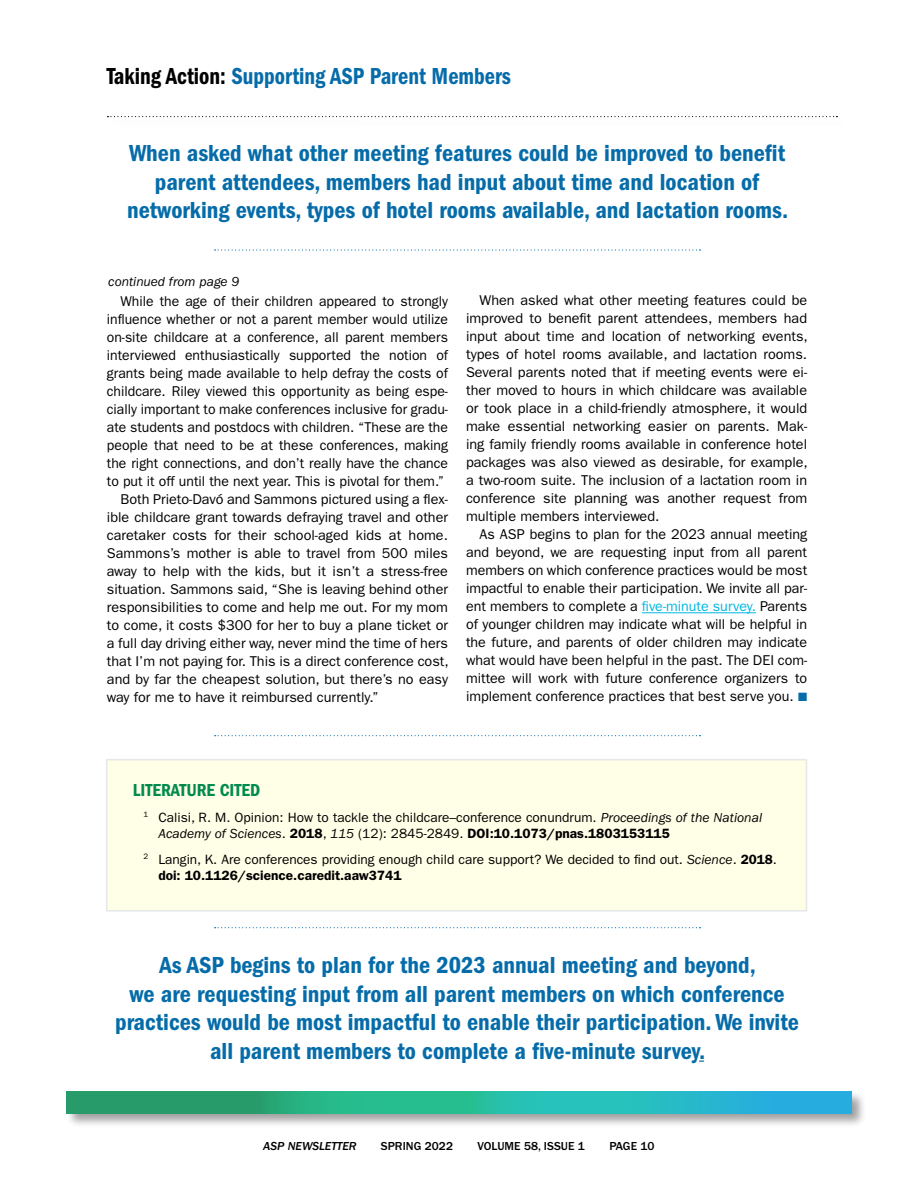
<style>
.page{position:relative;width:918px;height:1188px;background:#fff}
.page>*{position:absolute;margin:0;border:0;box-sizing:border-box;transform-origin:0 0}
.t1{font:24px/28.5px "ITC Franklin Gothic Std Dm Cd";color:#066ca9;text-align:center}
.t2{font:24px "ITC Franklin Gothic Std Dm Cd";color:#066ca9;scale:.93 1}
.t3{font:18px "ITC Franklin Gothic Std Dm Cd";color:#008a4e}
.t4{font:14.25px/18px "ITC Franklin Gothic Std";color:#000;text-align:justify}
.t5{font:13.5px/16.5px "ITC Franklin Gothic Std";color:#000}
.t6{font:italic 13.5px "ITC Franklin Gothic Std";color:#000}
.t7{font:500 12px "ITC Franklin Gothic Std";color:#000}
.t8{font:12px "ITC Franklin Gothic Std Med It";color:#000}
.s1{color:#000}
.s2{color:#00b8e2}
.s3{color:#066ca9}
.s4{font-style:italic}
.s5{font-weight:600}
</style>
<div class="page">
<div style="left:66px;top:1091px;width:800px;height:37px;background:#000;opacity:.45"></div>
<svg style="left:67px;top:1092px;width:784px;height:21px;background:#27b19e"></svg>
<div style="left:106px;top:759px;width:701px;height:153px;background:#fffee6;border:2px solid #e6e7e8"></div>
<svg style="left:107px;top:116px;width:730px;height:1px"></svg>
<hr style="left:642px;top:612px;width:114px;height:1px;background:#00b8e2">
<svg style="left:215px;top:927px;width:486px;height:1px"></svg>
<svg style="left:215px;top:249px;width:486px;height:2px"></svg>
<svg style="left:215px;top:735px;width:486px;height:1px"></svg>
<h1 class="t2" style="left:107px;top:62px;width:436px"><span class="s1">Taking Action:</span> Supporting ASP Parent Members</h1>
<h1 class="t1" style="left:127px;top:139px;width:663px">When asked what other meeting features could be improved to benefit parent attendees, members had input about time and location of networking events, types of hotel rooms available, and lactation rooms.</h1>
<p class="t6" style="left:108px;top:275px;width:132px">continued from page 9</p>
<p class="t4" style="left:120px;top:292px;width:329px">While the age of their children appeared to strongly</p>
<p class="t4" style="left:107px;top:310px;width:343px">influence whether or not a parent member would utilize</p>
<p class="t4" style="left:107px;top:328px;width:343px">on-site childcare at a conference, all parent members</p>
<p class="t4" style="left:107px;top:346px;width:343px">interviewed enthusiastically supported the notion of</p>
<p class="t4" style="left:107px;top:364px;width:343px">grants being made available to help defray the costs of</p>
<p class="t4" style="left:107px;top:382px;width:343px">childcare. Riley viewed this opportunity as being espe-</p>
<p class="t4" style="left:107px;top:400px;width:343px">cially important to make conferences inclusive for gradu-</p>
<p class="t4" style="left:107px;top:418px;width:343px">ate students and postdocs with children. “These are the</p>
<p class="t4" style="left:107px;top:436px;width:343px">people that need to be at these conferences, making</p>
<p class="t4" style="left:107px;top:454px;width:343px">the right connections, and don’t really have the chance</p>
<p class="t4" style="left:107px;top:472px;width:339px">to put it off until the next year. This is pivotal for them.”</p>
<p class="t4" style="left:120px;top:490px;width:329px">Both Prieto-Davó and Sammons pictured using a flex-</p>
<p class="t4" style="left:107px;top:508px;width:343px">ible childcare grant towards defraying travel and other</p>
<p class="t4" style="left:107px;top:526px;width:343px">caretaker costs for their school-aged kids at home.</p>
<p class="t4" style="left:107px;top:544px;width:343px">Sammons’s mother is able to travel from 500 miles</p>
<p class="t4" style="left:107px;top:562px;width:343px">away to help with the kids, but it isn’t a stress-free</p>
<p class="t4" style="left:107px;top:580px;width:343px">situation. Sammons said, “She is leaving behind other</p>
<p class="t4" style="left:107px;top:598px;width:343px">responsibilities to come and help me out. For my mom</p>
<p class="t4" style="left:107px;top:616px;width:343px">to come, it costs $300 for her to buy a plane ticket or</p>
<p class="t4" style="left:107px;top:634px;width:343px">a full day driving either way, never mind the time of hers</p>
<p class="t4" style="left:107px;top:652px;width:343px">that I’m not paying for. This is a direct conference cost,</p>
<p class="t4" style="left:107px;top:670px;width:343px">and by far the cheapest solution, but there’s no easy</p>
<p class="t4" style="left:107px;top:688px;width:273px">way for me to have it reimbursed currently.”</p>
<p class="t4" style="left:466px;top:292px;width:343px;text-indent:14px">When asked what other meeting features could be improved to benefit parent attendees, members had input about time and location of networking events, types of hotel rooms available, and lactation rooms.<br>Several parents noted that if meeting events were ei&shy;ther moved to hours in which childcare was available or took place in a child-friendly atmosphere, it would make essential networking easier on parents. Mak&shy;ing family friendly rooms available in conference hotel packages was also viewed as desirable, for example, a two-room suite. The inclusion of a lactation room in conference site planning was another request from multiple members interviewed.</p>
<p class="t4" style="left:466px;top:526px;width:343px;text-indent:13px">As ASP begins to plan for the 2023 annual meeting and beyond, we are requesting input from all parent members on which conference practices would be most impactful to enable their participation. We invite all par&shy;ent members to complete a <span class="s2">five-minute survey.</span> Parents of younger children may indicate what will be helpful in the future, and parents of older children may indicate what would have been helpful in the past. The DEI com&shy;mittee will work with future conference organizers to implement conference practices that best serve you. <span class="s3">■</span></p>
<p class="t3" style="left:133px;top:780px;width:129px">LITERATURE CITED</p>
<p class="t5" style="left:158px;top:809px;width:605px;text-indent:-15px"><sup>1</sup> Calisi, R. M. Opinion: How to tackle the childcare–conference conundrum. <span class="s4">Proceedings of the National<br>Academy of Sciences</span>. <span class="s5">2018</span>, <span class="s4">115</span> (12): 2845-2849. <span class="s5">DOI:10.1073/pnas.1803153115</span></p>
<p class="t5" style="left:158px;top:851px;width:620px;text-indent:-15px"><sup>2</sup> Langin, K. Are conferences providing enough child care support? We decided to find out. <span class="s4">Science</span>. <span class="s5">2018</span>. <span class="s5">doi: 10.1126/science.caredit.aaw3741</span></p>
<p class="t1" style="left:115px;top:951px;width:685px">As ASP begins to plan for the 2023 annual meeting and beyond,<br>we are requesting input from all parent members on which conference practices would be most impactful to enable their participation. We invite all parent members to complete a five-minute survey.</p>
<p class="t8" style="left:263px;top:1139px;width:95px">ASP NEWSLETTER</p>
<p class="t7" style="left:381px;top:1139px;width:74px">SPRING 2022</p>
<p class="t7" style="left:477px;top:1139px;width:109px">VOLUME 58, ISSUE 1</p>
<p class="t7" style="left:609px;top:1139px;width:47px">PAGE 10</p>
</div>
